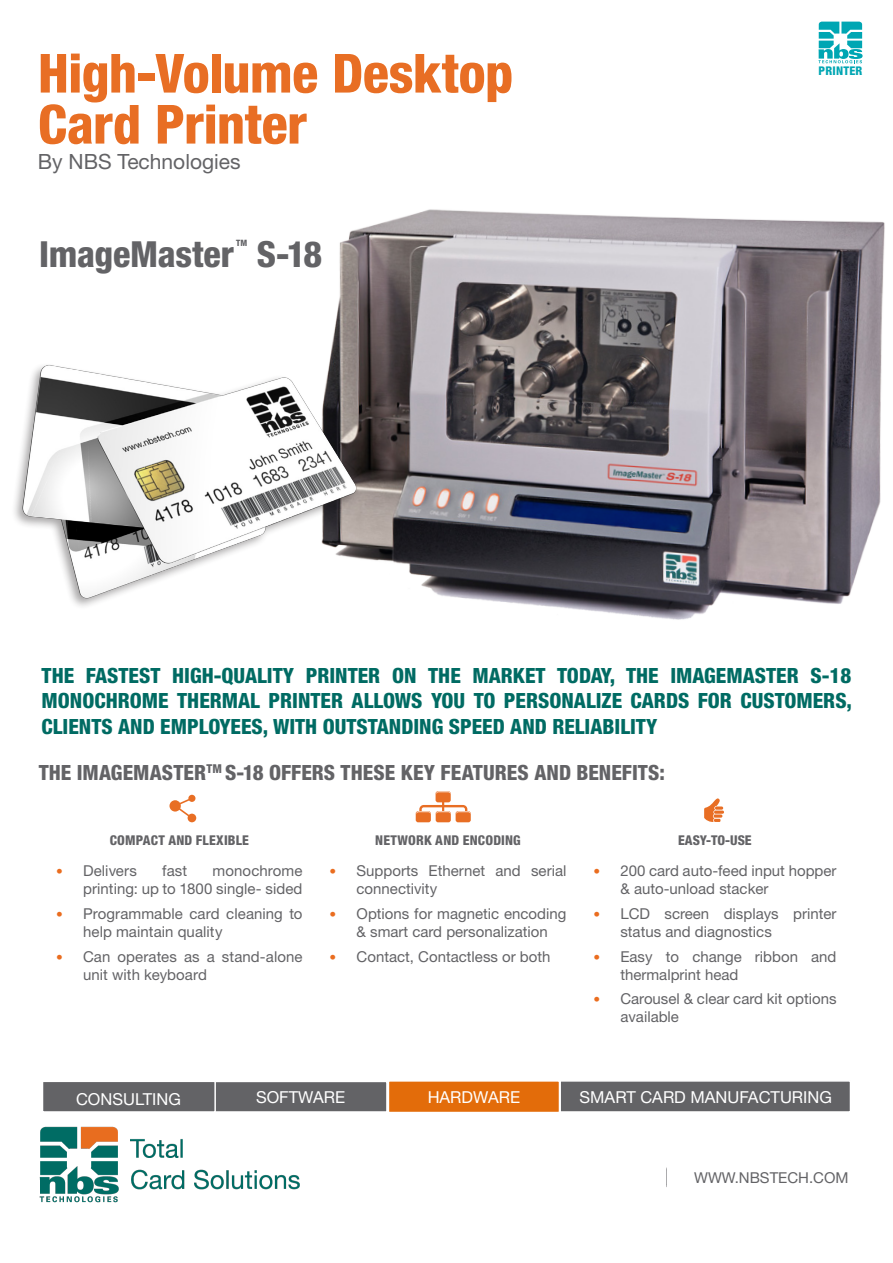
<style>
.page{position:relative;width:893px;height:1263px;background:#fff}
.page>*{position:absolute;margin:0;border:0;box-sizing:border-box;transform-origin:0 0}
.t1{font:800 condensed 54px "Helvetica Neue LT Std";letter-spacing:-.01em;color:#e86e24}
.t2{font:800 condensed 36px "Helvetica Neue LT Std";letter-spacing:-.01em;color:#636366}
.t3{font:800 condensed 21px/25.2px "Helvetica Neue LT Std";color:#006b63;text-align:justify}
.t4{font:800 condensed 21px "Helvetica Neue LT Std";color:#636366}
.t5{font:21px "Helvetica Neue LT Std";color:#636366}
.t6{font:16.5px "Helvetica Neue LT Std";color:#fff}
.t7{font:15px/18px "Helvetica Neue LT Std";color:#636366}
.t8{font:800 condensed 13.5px "Helvetica Neue LT Std";letter-spacing:.01em;color:#636366}
.t9{font:800 condensed 12px "Helvetica Neue LT Std";letter-spacing:.02em;color:#00a6b3}
.t10{font:800 condensed 8.7px "Helvetica Neue LT Std";color:#636366}
.s1{font-size:13.5px;color:#ea6d1f}
</style>
<div class="page">
<img style="left:332px;top:209px;width:553px;height:411px">
<div style="left:436px;top:791px;width:15px;height:11px;background:#e86e24;border-radius:2px"></div>
<svg style="left:436px;top:791px;width:14px;height:3px"></svg>
<div style="left:436px;top:811px;width:15px;height:11px;background:#e86e24;border-radius:2px"></div>
<div style="left:456px;top:811px;width:15px;height:11px;background:#e86e24;border-radius:2px"></div>
<div style="left:416px;top:811px;width:15px;height:11px;background:#e86e24;border-radius:2px"></div>
<svg style="left:416px;top:800px;width:55px;height:16px"></svg>
<svg style="left:704px;top:798px;width:20px;height:24px"></svg>
<svg style="left:169px;top:795px;width:27px;height:27px"></svg>
<div style="left:388px;top:1081px;width:171px;height:31px;background:#e36c0a"></div>
<div style="left:388px;top:1080px;width:172px;height:33px;border:2px solid #fff"></div>
<div style="left:214px;top:1081px;width:173px;height:31px;background:#636366"></div>
<div style="left:213px;top:1081px;width:175px;height:32px;border:2px solid #fff"></div>
<div style="left:559px;top:1080px;width:292px;height:33px;background:#636366;border:2px solid #fff"></div>
<div style="left:42px;top:1080px;width:174px;height:33px;background:#636366;border:2px solid #fff"></div>
<img style="left:39px;top:1126px;width:261px;height:77px">
<img style="left:14px;top:341px;width:372px;height:279px">
<svg style="left:818px;top:22px;width:44px;height:41px"></svg>
<svg style="left:666px;top:1168px;width:1px;height:18px"></svg>
<p class="t1" style="left:38px;top:40px;width:477px">High-Volume Desktop</p>
<p class="t1" style="left:38px;top:91px;width:271px">Card Printer</p>
<p class="t5" style="left:38px;top:149px;width:204px">By NBS Technologies</p>
<p class="t2" style="left:39px;top:232px;width:196px">ImageMaster</p>
<p class="t10" style="left:236px;top:237px;width:13px">TM</p>
<p class="t2" style="left:257px;top:232px;width:67px">S-18</p>
<p class="t9" style="left:818px;top:64px;width:46px">PRINTER</p>
<p class="t3" style="left:42px;top:663px;width:812px">THE FASTEST HIGH-QUALITY PRINTER ON THE MARKET TODAY, THE IMAGEMASTER S-18<br>MONOCHROME THERMAL PRINTER ALLOWS YOU TO PERSONALIZE CARDS FOR CUSTOMERS, CLIENTS AND EMPLOYEES, WITH OUTSTANDING SPEED AND RELIABILITY</p>
<p class="t4" style="left:39px;top:760px;width:628px">THE IMAGEMASTER<sup>TM</sup> S-18 OFFERS THESE KEY FEATURES AND BENEFITS:</p>
<p class="t8" style="left:110px;top:832px;width:141px">COMPACT AND FLEXIBLE</p>
<p class="t8" style="left:375px;top:832px;width:147px">NETWORK AND ENCODING</p>
<p class="t8" style="left:678px;top:832px;width:75px">EASY-TO-USE</p>
<p class="t7" style="left:56px;top:861px;width:82px"><span class="s1">•</span> Delivers</p>
<p class="t7" style="left:162px;top:861px;width:27px">fast</p>
<p class="t7" style="left:357px;top:861px;width:211px;text-indent:-27px"><span class="s1">•</span> Supports Ethernet and serial connectivity</p>
<p class="t7" style="left:330px;top:904px;width:238px;text-align:center"><span class="s1">•</span> Options for magnetic encoding &amp; smart card personalization</p>
<p class="t7" style="left:330px;top:947px;width:222px"><span class="s1">•</span> Contact, Contactless or both</p>
<p class="t7" style="left:620px;top:861px;width:218px;text-indent:-27px"><span class="s1">•</span> 200 card auto-feed input hopper &amp; auto-unload stacker</p>
<p class="t7" style="left:620px;top:904px;width:218px;text-indent:-27px"><span class="s1">•</span> LCD screen displays printer status and diagnostics</p>
<p class="t7" style="left:620px;top:947px;width:218px;text-indent:-27px"><span class="s1">•</span> Easy to change ribbon and thermalprint head</p>
<p class="t7" style="left:620px;top:990px;width:218px;text-indent:-27px"><span class="s1">•</span> Carousel &amp; clear card kit options available</p>
<p class="t7" style="left:83px;top:861px;width:221px;text-align:right">monochrome<br>printing: up to 1800 single- sided</p>
<p class="t7" style="left:83px;top:904px;width:221px;text-indent:-27px"><span class="s1">•</span> Programmable card cleaning to help maintain quality</p>
<p class="t7" style="left:83px;top:947px;width:221px;text-indent:-27px"><span class="s1">•</span> Can operates as a stand-alone unit with keyboard</p>
<p class="t6" style="left:76px;top:1088px;width:106px">CONSULTING</p>
<p class="t6" style="left:256px;top:1087px;width:91px">SOFTWARE</p>
<p class="t6" style="left:428px;top:1087px;width:94px">HARDWARE</p>
<p class="t6" style="left:580px;top:1087px;width:254px">SMART CARD MANUFACTURING</p>
<p class="t7" style="left:694px;top:1168px;width:156px">WWW.NBSTECH.COM</p>
</div>
